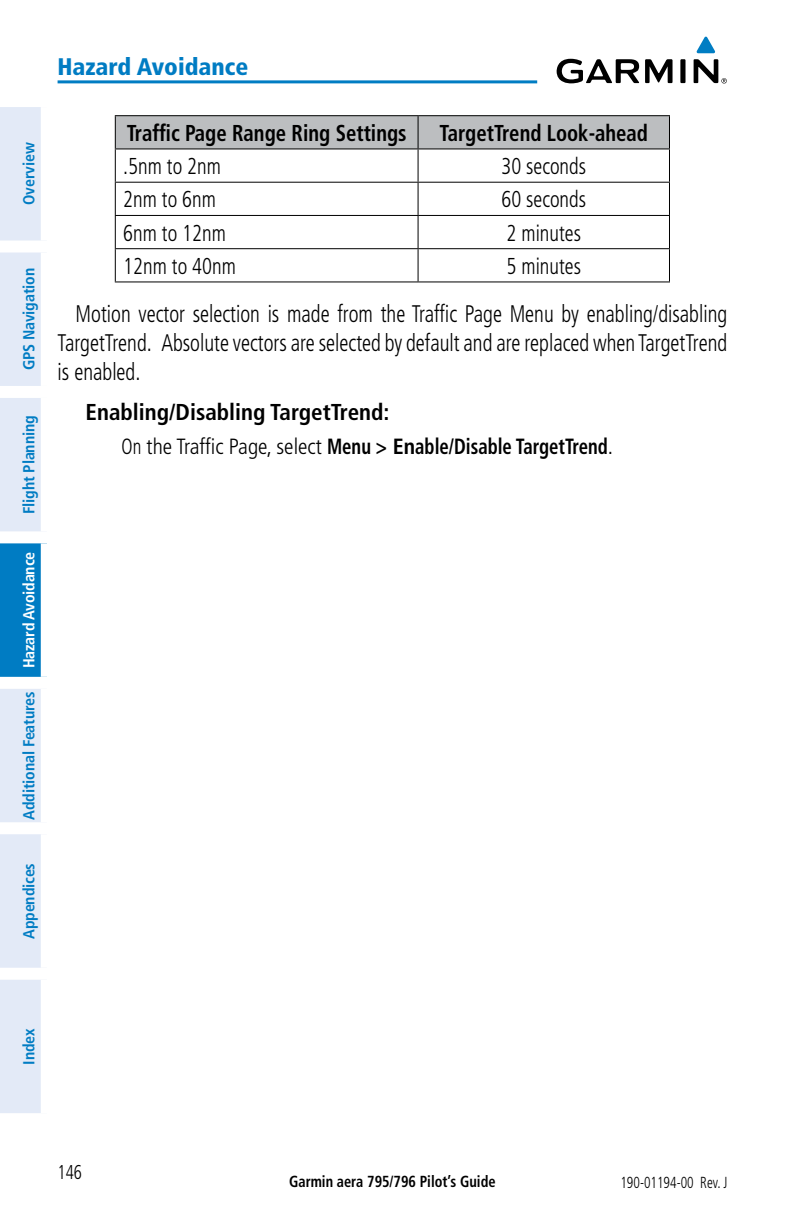
<style>
.page{position:relative;width:792px;height:1224px;background:#fff}
.page>*{position:absolute;margin:0;border:0;box-sizing:border-box;transform-origin:0 0}
.G300{font:300 condensed 24px/28.8px "Frutiger";color:#000;text-align:justify;scale:.88 1}
.t1{font:900 condensed 24px "Frutiger";color:#007cc3}
.Table_Title_Centered{font:700 condensed 23px "Frutiger";color:#000;scale:.9 1}
.Table_Entry_Left{font:300 condensed 23px "Frutiger";color:#000;scale:.9 1}
.Table_Entry_Centered{font:300 condensed 23px "Frutiger";color:#000;scale:.9 1}
.PROCEDURE_HEAD{font:700 condensed 23px "Frutiger";color:#000}
.Procedure{font:700 condensed 22px "Frutiger";color:#000;scale:.85 1}
.t2{font:300 condensed 20px "Frutiger";color:#000;scale:.85 1}
.t3{font:700 condensed 16px "Frutiger";letter-spacing:-.01em;color:#007cc3}
.t4{font:700 condensed 16px "Frutiger";color:#000;scale:.9 1}
.t5{font:300 condensed 16px "Frutiger";color:#000;scale:.85 1}
.t6{font:700 condensed 16px "Frutiger";letter-spacing:-.01em;color:#fff}
.s1{font-weight:300}
</style>
<div class="page">
<div style="left:0;top:107px;width:41px;height:1006px;background:#e3eaf7"></div>
<div style="left:0;top:537px;width:47px;height:146px;background:#007cc3"></div>
<div style="left:0;top:241px;width:53px;height:12px;background:#fff"></div>
<div style="left:0;top:386px;width:53px;height:12px;background:#fff"></div>
<div style="left:0;top:531px;width:53px;height:12px;background:#fff"></div>
<div style="left:41px;top:543px;width:12px;height:134px;background:#fff"></div>
<div style="left:0;top:677px;width:53px;height:12px;background:#fff"></div>
<div style="left:0;top:822px;width:53px;height:12px;background:#fff"></div>
<div style="left:0;top:968px;width:53px;height:12px;background:#fff"></div>
<div style="left:116px;top:116px;width:553px;height:32px;background:#bcbec0"></div>
<hr style="left:115px;top:115px;width:303px;height:1px;background:#000">
<hr style="left:115px;top:116px;width:1px;height:32px;background:#000">
<hr style="left:418px;top:115px;width:252px;height:1px;background:#000">
<hr style="left:418px;top:116px;width:1px;height:32px;background:#000">
<hr style="left:669px;top:116px;width:1px;height:32px;background:#000">
<hr style="left:115px;top:149px;width:1px;height:33px;background:#000">
<hr style="left:418px;top:149px;width:1px;height:33px;background:#000">
<hr style="left:669px;top:149px;width:1px;height:33px;background:#000">
<hr style="left:115px;top:183px;width:1px;height:32px;background:#000">
<hr style="left:418px;top:183px;width:1px;height:32px;background:#000">
<hr style="left:669px;top:183px;width:1px;height:32px;background:#000">
<hr style="left:115px;top:216px;width:1px;height:32px;background:#000">
<hr style="left:418px;top:216px;width:1px;height:32px;background:#000">
<hr style="left:669px;top:216px;width:1px;height:32px;background:#000">
<hr style="left:115px;top:249px;width:1px;height:32px;background:#000">
<hr style="left:418px;top:249px;width:1px;height:32px;background:#000">
<hr style="left:669px;top:249px;width:1px;height:32px;background:#000">
<hr style="left:115px;top:148px;width:303px;height:1px;background:#000">
<hr style="left:418px;top:148px;width:252px;height:1px;background:#000">
<hr style="left:115px;top:182px;width:303px;height:1px;background:#000">
<hr style="left:418px;top:182px;width:252px;height:1px;background:#000">
<hr style="left:115px;top:215px;width:303px;height:1px;background:#000">
<hr style="left:418px;top:215px;width:252px;height:1px;background:#000">
<hr style="left:115px;top:248px;width:303px;height:1px;background:#000">
<hr style="left:418px;top:248px;width:252px;height:1px;background:#000">
<hr style="left:115px;top:281px;width:303px;height:1px;background:#000">
<hr style="left:418px;top:281px;width:252px;height:1px;background:#000">
<svg style="left:697px;top:37px;width:18px;height:16px"></svg>
<svg style="left:557px;top:59px;width:170px;height:24px"></svg>
<hr style="left:58px;top:80px;width:479px;height:3px;background:#007dc3">
<p class="t3" style="left:19px;top:205px;width:64px;rotate:-90deg">Overview</p>
<p class="t3" style="left:19px;top:370px;width:104px;rotate:-90deg">GPS Navigation</p>
<p class="t3" style="left:19px;top:514px;width:100px;rotate:-90deg">Flight Planning</p>
<p class="t6" style="left:19px;top:668px;width:118px;rotate:-90deg">Hazard Avoidance</p>
<p class="t3" style="left:19px;top:820px;width:130px;rotate:-90deg">Additional Features</p>
<p class="t3" style="left:19px;top:939px;width:77px;rotate:-90deg">Appendices</p>
<p class="t1" style="left:57px;top:52px;width:192px">Hazard Avoidance</p>
<p class="Table_Title_Centered" style="left:127px;top:119px;width:313px">Traffic Page Range Ring Settings</p>
<p class="Table_Title_Centered" style="left:439px;top:119px;width:233px">TargetTrend Look-ahead</p>
<p class="Table_Entry_Left" style="left:123px;top:153px;width:110px">.5nm to 2nm</p>
<p class="Table_Entry_Centered" style="left:501px;top:153px;width:96px">30 seconds</p>
<p class="Table_Entry_Left" style="left:123px;top:186px;width:105px">2nm to 6nm</p>
<p class="Table_Entry_Centered" style="left:501px;top:186px;width:96px">60 seconds</p>
<p class="Table_Entry_Left" style="left:123px;top:220px;width:116px">6nm to 12nm</p>
<p class="Table_Entry_Centered" style="left:507px;top:220px;width:84px">2 minutes</p>
<p class="Table_Entry_Left" style="left:123px;top:253px;width:127px">12nm to 40nm</p>
<p class="Table_Entry_Centered" style="left:507px;top:253px;width:84px">5 minutes</p>
<p class="G300" style="left:58px;top:300px;width:762px;text-indent:18px">Motion vector selection is made from the Traffic Page Menu by enabling/disabling TargetTrend. Absolute vectors are selected by default and are replaced when TargetTrend is enabled.</p>
<p class="PROCEDURE_HEAD" style="left:86px;top:399px;width:305px">Enabling/Disabling TargetTrend:</p>
<p class="Procedure" style="left:122px;top:433px;width:580px"><span class="s1">On the Traffic Page, select</span> Menu &gt; Enable/Disable TargetTrend<span class="s1">.</span></p>
<p class="t3" style="left:19px;top:1065px;width:38px;rotate:-90deg">Index</p>
<p class="t2" style="left:58px;top:1161px;width:30px">146</p>
<p class="t4" style="left:289px;top:1172px;width:231px">Garmin aera 795/796 Pilot’s Guide</p>
<p class="t5" style="left:620px;top:1173px;width:128px">190-01194-00 Rev. J</p>
</div>
